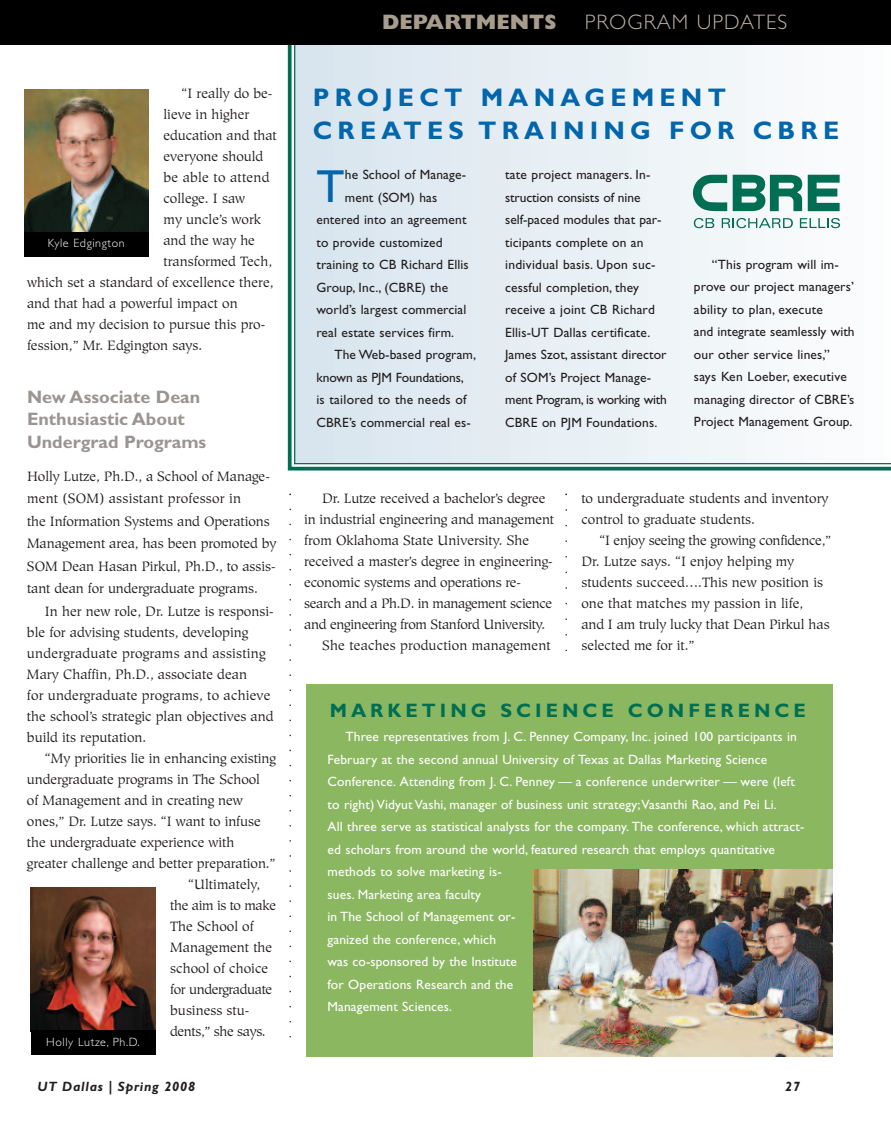
<style>
.page{position:relative;width:891px;height:1134px;background:#fff}
.page>*{position:absolute;margin:0;border:0;box-sizing:border-box;transform-origin:0 0}
.t1{font:46.5px "Gill Sans";color:#0166ab}
.t2{font:700 25.5px/33px "Gill Sans";letter-spacing:.205em;color:#0166ab}
.t3{font:300 21px "Gill Sans";letter-spacing:.05em;color:#bcb1a3}
.t4{font:800 21px "Gill Sans";color:#a89d8c}
.t5{font:700 19.5px "Gill Sans";letter-spacing:.205em;color:#006e53}
.t6{font:700 18px/22.5px "Gill Sans";color:#999593}
.t7{font:13.5px/21px "Hiroshige";color:#231f20}
.t8{font:13.5px/22.5px "Gill Sans";letter-spacing:.01em;color:#231f20}
.t9{font:13.5px/22.5px "Gill Sans";letter-spacing:.01em;color:#fff}
.t10{font:13.5px "Hiroshige";letter-spacing:-.03em;color:#231f20}
.t11{font:13.5px "Hiroshige";letter-spacing:-.02em;color:#231f20}
.t12{font:13.5px "Gill Sans";letter-spacing:-.01em;color:#231f20}
.t13{font:italic 700 13.5px "Gill Sans";letter-spacing:.055em;color:#231f20}
.t14{font:300 12px "Gill Sans";letter-spacing:.05em;color:#fff}
</style>
<div class="page">
<div style="left:306px;top:684px;width:228px;height:373px;background:#8bb761"></div>
<div style="left:306px;top:684px;width:527px;height:186px;background:#8bb761"></div>
<img style="left:31px;top:888px;width:124px;height:143px">
<div style="left:31px;top:1031px;width:124px;height:24px;background:#000001"></div>
<img style="left:24px;top:90px;width:124px;height:143px">
<div style="left:24px;top:233px;width:124px;height:24px;background:#000001"></div>
<img style="left:534px;top:870px;width:299px;height:187px">
<svg style="left:289px;top:494px;width:2px;height:544px"></svg>
<svg style="left:566px;top:494px;width:1px;height:157px"></svg>
<svg style="left:288px;top:45px;width:603px;height:426px"></svg>
<svg style="left:294px;top:45px;width:597px;height:419px"></svg>
<div style="left:0;top:0;width:891px;height:45px;background:#000001"></div>
<svg style="left:694px;top:218px;width:20px;height:10px"></svg>
<svg style="left:722px;top:218px;width:71px;height:10px"></svg>
<svg style="left:800px;top:218px;width:40px;height:10px"></svg>
<svg style="left:808px;top:175px;width:32px;height:36px"></svg>
<svg style="left:733px;top:175px;width:69px;height:36px"></svg>
<svg style="left:693px;top:175px;width:34px;height:36px"></svg>
<p class="t7" style="left:182px;top:85px;width:92px">“I really do be-</p>
<p class="t7" style="left:164px;top:106px;width:87px">lieve in higher</p>
<p class="t7" style="left:164px;top:127px;width:115px">education and that</p>
<p class="t7" style="left:164px;top:148px;width:101px">everyone should</p>
<p class="t7" style="left:164px;top:169px;width:108px">be able to attend</p>
<p class="t7" style="left:164px;top:190px;width:83px">college. I saw</p>
<p class="t7" style="left:164px;top:211px;width:99px">my uncle’s work</p>
<p class="t7" style="left:164px;top:232px;width:93px">and the way he</p>
<p class="t7" style="left:164px;top:253px;width:110px">transformed Tech,</p>
<p class="t7" style="left:27px;top:274px;width:248px">which set a standard of excellence there,</p>
<p class="t7" style="left:27px;top:295px;width:212px">and that had a powerful impact on</p>
<p class="t7" style="left:27px;top:316px;width:240px">me and my decision to pursue this pro-</p>
<p class="t7" style="left:27px;top:337px;width:177px">fession,” Mr. Edgington says.</p>
<h3 class="t6" style="left:27px;top:387px;width:181px">New Associate Dean<br>Enthusiastic About<br>Undergrad Programs</h3>
<p class="t7" style="left:27px;top:466px;width:251px;line-height:22.5px">Holly Lutze, Ph.D., a School of Manage&shy;ment (SOM) assistant professor in<br>the Information Systems and Operations Management area, has been promoted by SOM Dean Hasan Pirkul, Ph.D., to assis&shy;tant dean for undergraduate programs.</p>
<p class="t7" style="left:27px;top:602px;width:248px;text-indent:18px">In her new role, Dr. Lutze is responsi&shy;ble for advising students, developing undergraduate programs and assisting Mary Chaffin, Ph.D., associate dean<br>for undergraduate programs, to achieve the school’s strategic plan objectives and build its reputation.</p>
<p class="t7" style="left:45px;top:749px;width:233px">“My priorities lie in enhancing existing</p>
<p class="t7" style="left:27px;top:770px;width:234px">undergraduate programs in The School</p>
<p class="t7" style="left:27px;top:791px;width:217px">of Management and in creating new</p>
<p class="t7" style="left:27px;top:812px;width:235px">ones,” Dr. Lutze says. “I want to infuse</p>
<p class="t7" style="left:27px;top:833px;width:209px">the undergraduate experience with</p>
<p class="t7" style="left:27px;top:854px;width:250px">greater challenge and better preparation.”</p>
<p class="t7" style="left:188px;top:875px;width:74px">“Ultimately,</p>
<p class="t10" style="left:170px;top:900px;width:107px">the aim is to make</p>
<p class="t7" style="left:170px;top:917px;width:85px">The School of</p>
<p class="t7" style="left:170px;top:938px;width:104px">Management the</p>
<p class="t7" style="left:170px;top:959px;width:100px">school of choice</p>
<p class="t10" style="left:170px;top:984px;width:104px">for undergraduate</p>
<p class="t7" style="left:170px;top:1001px;width:81px">business stu-</p>
<p class="t10" style="left:170px;top:1026px;width:97px">dents,” she says.</p>
<p class="t14" style="left:48px;top:239px;width:78px">Kyle Edgington</p>
<p class="t14" style="left:46px;top:1037px;width:95px">Holly Lutze, Ph.D.</p>
<h3 class="t4" style="left:382px;top:14px;width:176px">DEPARTMENTS</h3>
<h3 class="t3" style="left:585px;top:14px;width:204px">PROGRAM UPDATES</h3>
<h2 class="t2" style="left:313px;top:83px;width:528px">PROJECT MANAGEMENT<br>CREATES TRAINING FOR CBRE</h2>
<h1 class="t1" style="left:316px;top:169px;width:30px">T</h1>
<p class="t8" style="left:345px;top:165px;width:123px">he School of Manage-</p>
<p class="t8" style="left:345px;top:187px;width:94px">ment (SOM) has</p>
<p class="t8" style="left:316px;top:210px;width:152px">entered into an agreement</p>
<p class="t8" style="left:316px;top:232px;width:128px">to provide customized</p>
<p class="t8" style="left:316px;top:255px;width:154px">training to CB Richard Ellis</p>
<p class="t8" style="left:316px;top:277px;width:133px">Group, Inc., (CBRE) the</p>
<p class="t8" style="left:316px;top:300px;width:152px">world’s largest commercial</p>
<p class="t8" style="left:316px;top:322px;width:139px">real estate services firm.</p>
<p class="t8" style="left:334px;top:345px;width:143px">The Web-based program,</p>
<p class="t12" style="left:316px;top:372px;width:149px">known as PJM Foundations,</p>
<p class="t8" style="left:316px;top:390px;width:152px">is tailored to the needs of</p>
<p class="t8" style="left:316px;top:412px;width:156px">CBRE’s commercial real es-</p>
<p class="t8" style="left:505px;top:165px;width:163px">tate project managers. In&shy;struction consists of nine self-paced modules that par&shy;ticipants complete on an individual basis. Upon suc&shy;cessful completion, they receive a joint CB Richard<br>Ellis-UT Dallas certificate.<br>James Szot, assistant director of SOM’s Project Manage&shy;ment Program, is working with<br>CBRE on PJM Foundations.</p>
<p class="t8" style="left:694px;top:254px;width:162px;text-indent:18px">“This program will im&shy;prove our project managers’ ability to plan, execute<br>and integrate seamlessly with our other service lines,” says Ken Loeber, executive managing director of CBRE’s<br>Project Management Group.</p>
<p class="t7" style="left:322px;top:489px;width:225px">Dr. Lutze received a bachelor’s degree</p>
<p class="t7" style="left:304px;top:510px;width:252px">in industrial engineering and management</p>
<p class="t7" style="left:304px;top:531px;width:227px">from Oklahoma State University. She</p>
<p class="t7" style="left:304px;top:552px;width:250px">received a master’s degree in engineering-</p>
<p class="t7" style="left:304px;top:573px;width:218px">economic systems and operations re-</p>
<p class="t10" style="left:304px;top:598px;width:250px">search and a Ph.D. in management science</p>
<p class="t11" style="left:304px;top:619px;width:243px">and engineering from Stanford University.</p>
<p class="t7" style="left:322px;top:636px;width:230px">She teaches production management</p>
<p class="t7" style="left:581px;top:489px;width:249px">to undergraduate students and inventory control to graduate students.</p>
<p class="t7" style="left:581px;top:531px;width:251px;text-indent:18px">“I enjoy seeing the growing confidence,” Dr. Lutze says. “I enjoy helping my students succeed….This new position is one that matches my passion in life,<br>and I am truly lucky that Dean Pirkul has selected me for it.”</p>
<h3 class="t5" style="left:330px;top:703px;width:477px">MARKETING SCIENCE CONFERENCE</h3>
<p class="t9" style="left:328px;top:727px;width:479px;text-indent:18px">Three representatives from J. C. Penney Company, Inc. joined 100 participants in February at the second annual University of Texas at Dallas Marketing Science Conference. Attending from J. C. Penney — a conference underwriter — were (left to right) Vidyut Vashi, manager of business unit strategy;Vasanthi Rao, and Pei Li.<br>All three serve as statistical analysts for the company. The conference, which attract&shy;ed scholars from around the world, featured research that employs quantitative methods to solve marketing is-<br>sues. Marketing area faculty<br>in The School of Management or-<br>ganized the conference, which<br>was co-sponsored by the Institute<br>for Operations Research and the<br>Management Sciences.</p>
<p class="t13" style="left:38px;top:1081px;width:159px">UT Dallas | Spring 2008</p>
<p class="t13" style="left:785px;top:1081px;width:17px">27</p>
</div>
